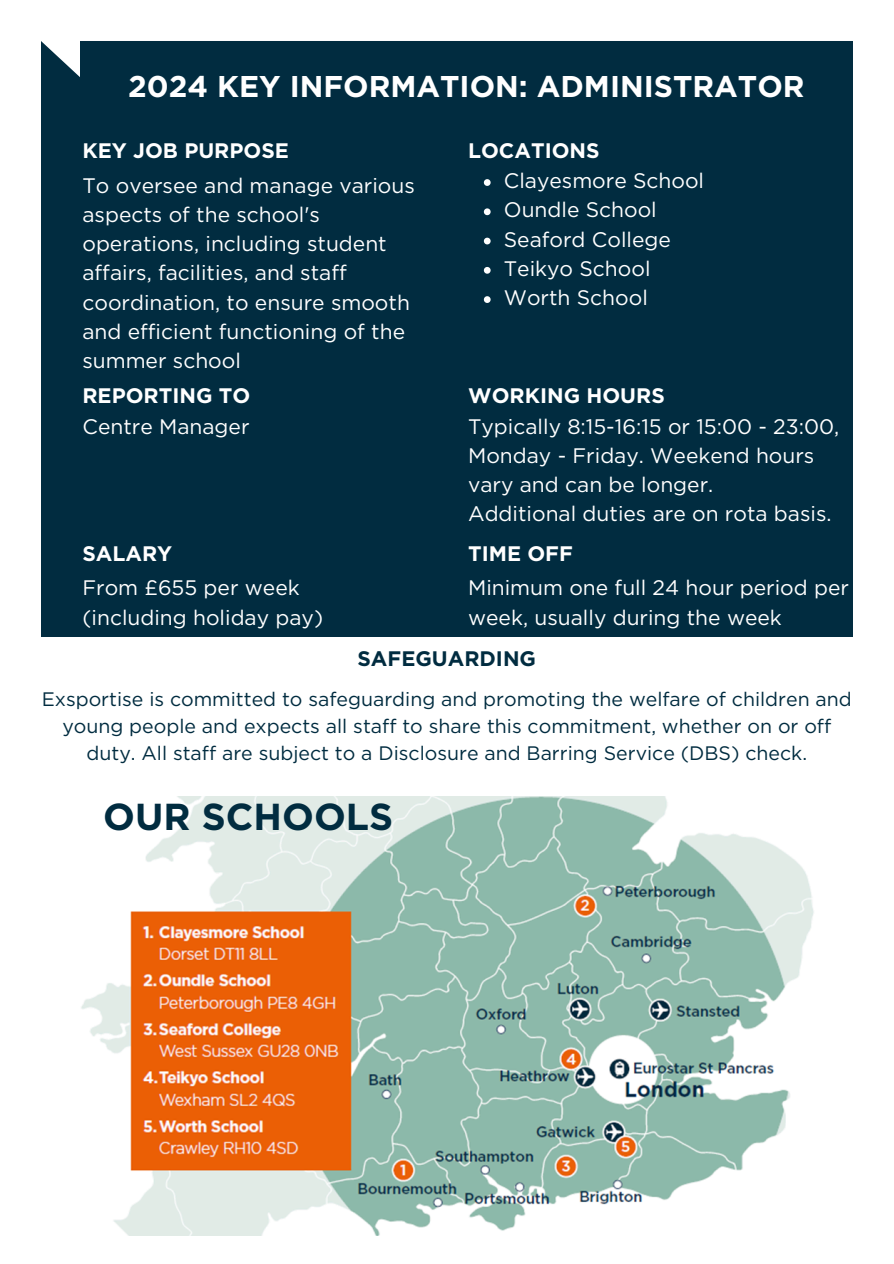
<style>
.page{position:relative;width:894px;height:1264px;background:#fff}
.page>*{position:absolute;margin:0;border:0;box-sizing:border-box;transform-origin:0 0}
.t1{font:700 37.5px "Gotham";color:#012c40}
.t2{font:700 30px "Gotham";color:#fff}
.t3{font:21px/29.2px "Gotham";color:#fff}
.t4{font:700 21px "Gotham";color:#fff}
.t5{font:700 21px "Gotham";color:#012c40}
.t6{font:19.5px/27px "Gotham";color:#012c40;text-align:center}
</style>
<div class="page">
<div style="left:41px;top:41px;width:811px;height:595px;background:#012c40"></div>
<svg style="left:483px;top:179px;width:7px;height:7px"></svg>
<svg style="left:483px;top:208px;width:7px;height:7px"></svg>
<svg style="left:483px;top:238px;width:7px;height:6px"></svg>
<svg style="left:483px;top:267px;width:7px;height:7px"></svg>
<svg style="left:483px;top:296px;width:7px;height:7px"></svg>
<svg style="left:41px;top:41px;width:39px;height:36px"></svg>
<img style="left:81px;top:797px;width:733px;height:438px">
<p class="t2" style="left:128px;top:68px;width:677px">2024 KEY INFORMATION: ADMINISTRATOR</p>
<p class="t4" style="left:82px;top:137px;width:208px">KEY JOB PURPOSE</p>
<p class="t4" style="left:468px;top:137px;width:133px">LOCATIONS</p>
<p class="t3" style="left:82px;top:170px;width:334px">To oversee and manage various aspects of the school's operations, including student affairs, facilities, and staff coordination, to ensure smooth and efficient functioning of the summer school</p>
<p class="t3" style="left:503px;top:166px;width:202px">Clayesmore School</p>
<p class="t3" style="left:503px;top:195px;width:154px">Oundle School</p>
<p class="t3" style="left:503px;top:224px;width:168px">Seaford College</p>
<p class="t3" style="left:503px;top:254px;width:148px">Teikyo School</p>
<p class="t3" style="left:503px;top:283px;width:145px">Worth School</p>
<p class="t4" style="left:82px;top:383px;width:169px">REPORTING TO</p>
<p class="t4" style="left:468px;top:383px;width:198px">WORKING HOURS</p>
<p class="t3" style="left:82px;top:411px;width:168px">Centre Manager</p>
<p class="t3" style="left:468px;top:411px;width:372px">Typically 8:15-16:15 or 15:00 - 23:00,<br>Monday - Friday. Weekend hours vary and can be longer.</p>
<p class="t3" style="left:468px;top:499px;width:365px">Additional duties are on rota basis.</p>
<p class="t4" style="left:82px;top:540px;width:91px">SALARY</p>
<p class="t4" style="left:468px;top:540px;width:106px">TIME OFF</p>
<p class="t3" style="left:82px;top:573px;width:219px">From £655 per week</p>
<p class="t3" style="left:82px;top:602px;width:242px">(including holiday pay)</p>
<p class="t3" style="left:468px;top:573px;width:382px">Minimum one full 24 hour period per week, usually during the week</p>
<h1 class="t5" style="left:357px;top:649px;width:180px">SAFEGUARDING</h1>
<p class="t6" style="left:42px;top:685px;width:811px">Exsportise is committed to safeguarding and promoting the welfare of children and young people and expects all staff to share this commitment, whether on or off duty. All staff are subject to a Disclosure and Barring Service (DBS) check.</p>
<p class="t1" style="left:103px;top:794px;width:291px">OUR SCHOOLS</p>
</div>
